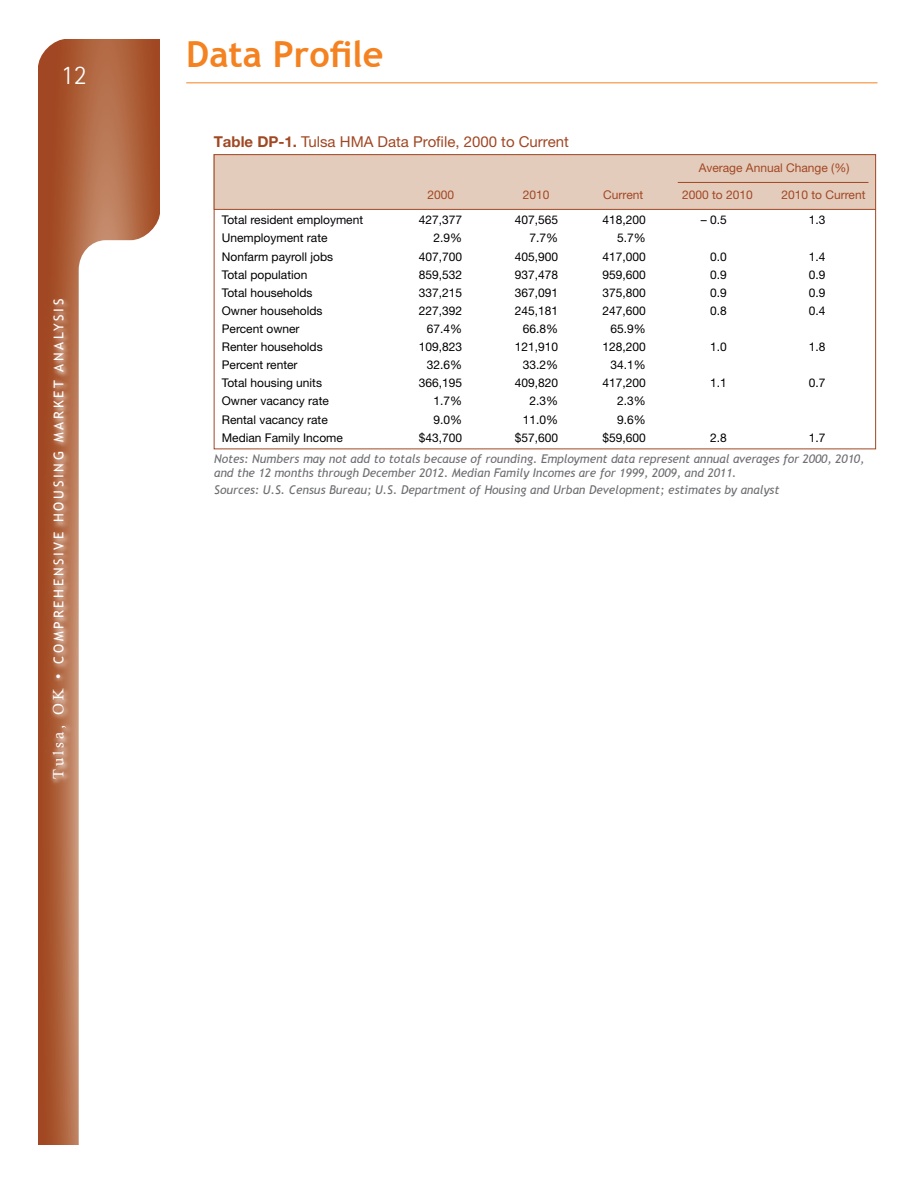
<style>
.page{position:relative;width:918px;height:1188px;background:#fff}
.page>*{position:absolute;margin:0;border:0;box-sizing:border-box;transform-origin:0 0}
.level1{font:700 36px "Trebuchet MS";color:#f58220}
.t1{font:300 27px "Rotis Sans Serif";color:#fff}
.t2{font:15px "Helvetica Neue";color:#a14723}
.t3{font:13.5px "Trebuchet MS";letter-spacing:.2em;color:#fff}
.t4{font:12px "Helvetica Neue";color:#000}
.t5{font:italic 12px/13.5px "Trebuchet MS";letter-spacing:-.005em;color:#6d6e71}
.t6{font:12px "Helvetica Neue";color:#a14723}
.s1{font-family:"Calisto";font-size:15px}
.s2{font-weight:700}
</style>
<div class="page">
<svg style="left:38px;top:40px;width:122px;height:1104px"></svg>
<svg style="left:79px;top:240px;width:81px;height:904px"></svg>
<svg style="left:38px;top:39px;width:30px;height:30px"></svg>
<svg style="left:130px;top:210px;width:30px;height:36px"></svg>
<img style="left:46px;top:290px;width:31px;height:498px">
<div style="left:214px;top:154px;width:662px;height:55px;background:#e4ccbc"></div>
<hr style="left:214px;top:209px;width:662px;height:1px;background:#a14723">
<hr style="left:678px;top:182px;width:190px;height:1px;background:#a14723">
<hr style="left:186px;top:82px;width:691px;height:1px;background:#f58220">
<h2 class="t1" style="left:61px;top:60px;width:27px">12</h2>
<p class="t3" style="left:51px;top:779px;width:482px;rotate:-90deg"><span class="s1">Tulsa, OK •</span> COMPREHENSIVE HOUSING MARKET ANALYSIS</p>
<p class="level1" style="left:186px;top:32px;width:199px">Data Profile</p>
<p class="t2" style="left:214px;top:133px;width:357px"><span class="s2">Table DP-1.</span> Tulsa HMA Data Profile, 2000 to Current</p>
<p class="t6" style="left:699px;top:161px;width:152px">Average Annual Change (%)</p>
<p class="t6" style="left:427px;top:188px;width:28px">2000</p>
<p class="t6" style="left:523px;top:188px;width:28px">2010</p>
<p class="t6" style="left:603px;top:188px;width:42px">Current</p>
<p class="t6" style="left:682px;top:188px;width:72px">2000 to 2010</p>
<p class="t6" style="left:781px;top:188px;width:86px">2010 to Current</p>
<p class="t4" style="left:222px;top:213px;width:143px">Total resident employment</p>
<p class="t4" style="left:419px;top:213px;width:45px">427,377</p>
<p class="t4" style="left:515px;top:213px;width:45px">407,565</p>
<p class="t4" style="left:603px;top:213px;width:45px">418,200</p>
<p class="t4" style="left:701px;top:213px;width:28px">– 0.5</p>
<p class="t4" style="left:809px;top:213px;width:18px">1.3</p>
<p class="t4" style="left:222px;top:231px;width:107px">Unemployment rate</p>
<p class="t4" style="left:433px;top:231px;width:30px">2.9%</p>
<p class="t4" style="left:529px;top:231px;width:30px">7.7%</p>
<p class="t4" style="left:617px;top:231px;width:30px">5.7%</p>
<p class="t4" style="left:222px;top:249px;width:113px">Nonfarm payroll jobs</p>
<p class="t4" style="left:419px;top:249px;width:45px">407,700</p>
<p class="t4" style="left:515px;top:249px;width:45px">405,900</p>
<p class="t4" style="left:603px;top:249px;width:45px">417,000</p>
<p class="t4" style="left:710px;top:249px;width:18px">0.0</p>
<p class="t4" style="left:809px;top:249px;width:18px">1.4</p>
<p class="t4" style="left:222px;top:267px;width:87px">Total population</p>
<p class="t4" style="left:419px;top:267px;width:45px">859,532</p>
<p class="t4" style="left:515px;top:267px;width:45px">937,478</p>
<p class="t4" style="left:603px;top:267px;width:45px">959,600</p>
<p class="t4" style="left:710px;top:267px;width:18px">0.9</p>
<p class="t4" style="left:809px;top:267px;width:18px">0.9</p>
<p class="t4" style="left:222px;top:285px;width:92px">Total households</p>
<p class="t4" style="left:419px;top:285px;width:45px">337,215</p>
<p class="t4" style="left:515px;top:285px;width:45px">367,091</p>
<p class="t4" style="left:603px;top:285px;width:45px">375,800</p>
<p class="t4" style="left:710px;top:285px;width:18px">0.9</p>
<p class="t4" style="left:809px;top:285px;width:18px">0.9</p>
<p class="t4" style="left:222px;top:303px;width:102px">Owner households</p>
<p class="t4" style="left:419px;top:303px;width:45px">227,392</p>
<p class="t4" style="left:515px;top:303px;width:45px">245,181</p>
<p class="t4" style="left:603px;top:303px;width:45px">247,600</p>
<p class="t4" style="left:710px;top:303px;width:18px">0.8</p>
<p class="t4" style="left:809px;top:303px;width:18px">0.4</p>
<p class="t4" style="left:222px;top:322px;width:79px">Percent owner</p>
<p class="t4" style="left:427px;top:322px;width:37px">67.4%</p>
<p class="t4" style="left:523px;top:322px;width:37px">66.8%</p>
<p class="t4" style="left:611px;top:322px;width:37px">65.9%</p>
<p class="t4" style="left:222px;top:340px;width:102px">Renter households</p>
<p class="t4" style="left:419px;top:340px;width:45px">109,823</p>
<p class="t4" style="left:515px;top:340px;width:45px">121,910</p>
<p class="t4" style="left:603px;top:340px;width:45px">128,200</p>
<p class="t4" style="left:710px;top:340px;width:18px">1.0</p>
<p class="t4" style="left:809px;top:340px;width:18px">1.8</p>
<p class="t4" style="left:222px;top:358px;width:77px">Percent renter</p>
<p class="t4" style="left:427px;top:358px;width:37px">32.6%</p>
<p class="t4" style="left:523px;top:358px;width:37px">33.2%</p>
<p class="t4" style="left:611px;top:358px;width:37px">34.1%</p>
<p class="t4" style="left:222px;top:376px;width:102px">Total housing units</p>
<p class="t4" style="left:419px;top:376px;width:45px">366,195</p>
<p class="t4" style="left:515px;top:376px;width:45px">409,820</p>
<p class="t4" style="left:603px;top:376px;width:45px">417,200</p>
<p class="t4" style="left:710px;top:376px;width:18px">1.1</p>
<p class="t4" style="left:809px;top:376px;width:18px">0.7</p>
<p class="t4" style="left:222px;top:394px;width:109px">Owner vacancy rate</p>
<p class="t4" style="left:433px;top:394px;width:30px">1.7%</p>
<p class="t4" style="left:529px;top:394px;width:30px">2.3%</p>
<p class="t4" style="left:617px;top:394px;width:30px">2.3%</p>
<p class="t4" style="left:222px;top:412px;width:108px">Rental vacancy rate</p>
<p class="t4" style="left:433px;top:412px;width:30px">9.0%</p>
<p class="t4" style="left:523px;top:412px;width:37px">11.0%</p>
<p class="t4" style="left:617px;top:412px;width:30px">9.6%</p>
<p class="t4" style="left:222px;top:430px;width:123px">Median Family Income</p>
<p class="t4" style="left:419px;top:430px;width:45px">$43,700</p>
<p class="t4" style="left:515px;top:430px;width:45px">$57,600</p>
<p class="t4" style="left:603px;top:430px;width:45px">$59,600</p>
<p class="t4" style="left:710px;top:430px;width:18px">2.8</p>
<p class="t4" style="left:809px;top:430px;width:18px">1.7</p>
<p class="t5" style="left:214px;top:452px;width:652px">Notes: Numbers may not add to totals because of rounding. Employment data represent annual averages for 2000, 2010, and the 12 months through December 2012. Median Family Incomes are for 1999, 2009, and 2011.</p>
<p class="t5" style="left:214px;top:483px;width:567px">Sources: U.S. Census Bureau; U.S. Department of Housing and Urban Development; estimates by analyst</p>
</div>
